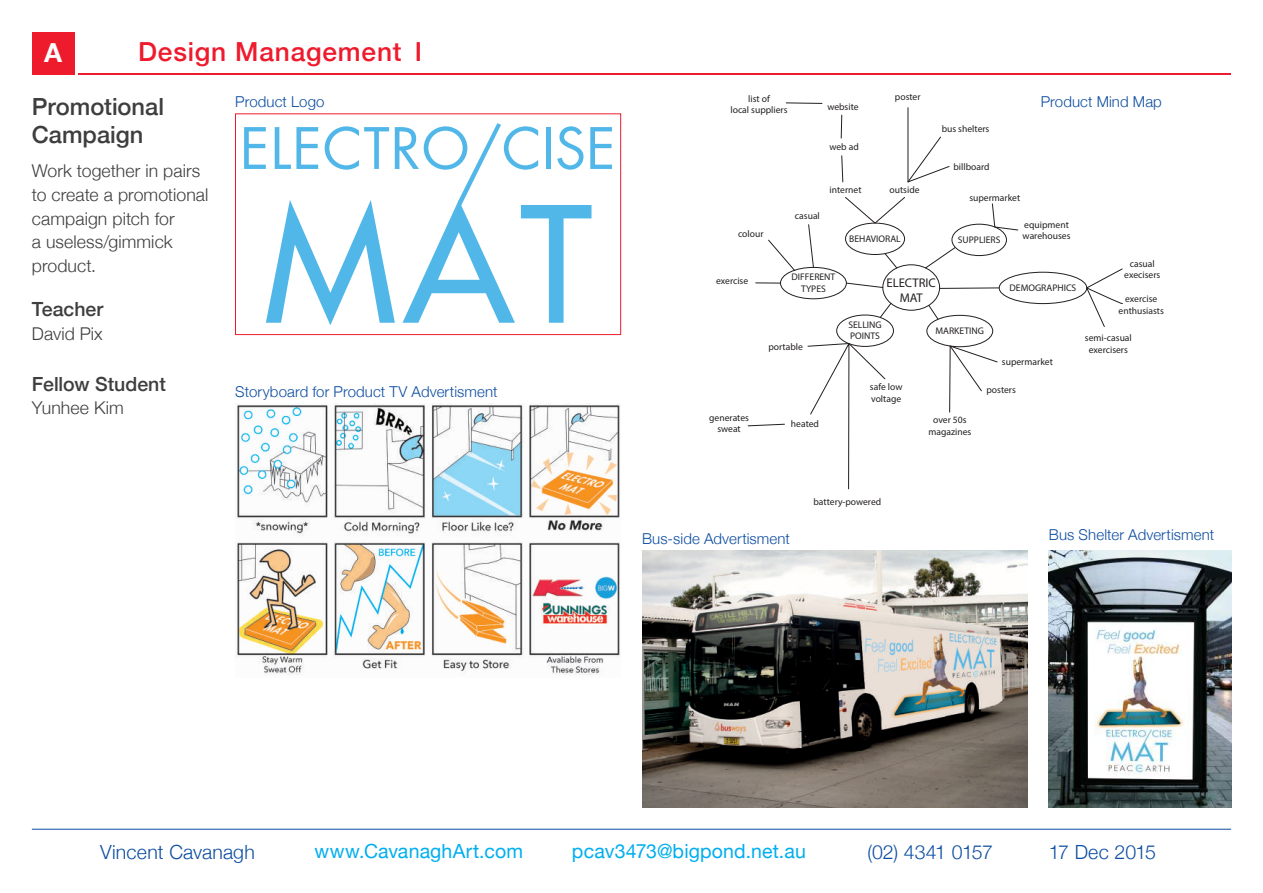
<style>
.page{position:relative;width:1263px;height:893px;background:#fff}
.page>*{position:absolute;margin:0;border:0;box-sizing:border-box;transform-origin:0 0}
.t1{font:500 26.25px "Helvetica Neue";letter-spacing:.03em;color:#ee1b2d}
.t2{font:700 26.25px "Helvetica Neue";color:#fff}
.t3{font:500 23.7px/28.3px "Helvetica Neue";color:#3e3e3f}
.t4{font:19.5px "Helvetica Neue";letter-spacing:.01em;color:#00aeef}
.t5{font:300 19.5px "Helvetica Neue";letter-spacing:-.02em;color:#0d4da1}
.t6{font:500 19.5px "Helvetica Neue";color:#3e3e3f}
.t7{font:300 19.5px "Helvetica Neue";letter-spacing:.005em;color:#0d4da1}
.t8{font:300 17.7px/23.7px "Helvetica Neue";letter-spacing:.005em;color:#3e3e3f}
.t9{font:300 15px "Helvetica Neue";letter-spacing:.01em;color:#0d4da1}
.t10{font:12.6px/15.1px "Myriad Pro";color:#231f20;text-align:center}
.t11{font:9.6px/11.6px "Myriad Pro";color:#231f20;text-align:center}
</style>
<div class="page">
<hr style="left:32px;top:829px;width:1199px;height:1px;background:#0d4da1">
<hr style="left:79px;top:73px;width:1152px;height:1px;background:#ee1b2d">
<div style="left:32px;top:32px;width:42px;height:42px;background:#ee1b2d"></div>
<svg style="left:244px;top:123px;width:368px;height:202px"></svg>
<div style="left:235px;top:114px;width:386px;height:221px;border:1px solid #ee1b2d"></div>
<img style="left:235px;top:404px;width:386px;height:271px">
<img style="left:1049px;top:551px;width:182px;height:257px">
<img style="left:642px;top:551px;width:386px;height:257px">
<div style="left:882px;top:264px;width:58px;height:47px;border:1px solid #231f20;border-radius:50%"></div>
<div style="left:999px;top:272px;width:88px;height:32px;border:1px solid #231f20;border-radius:50%"></div>
<div style="left:836px;top:315px;width:58px;height:32px;border:1px solid #231f20;border-radius:50%"></div>
<div style="left:926px;top:315px;width:67px;height:32px;border:1px solid #231f20;border-radius:50%"></div>
<div style="left:780px;top:267px;width:67px;height:32px;border:1px solid #231f20;border-radius:50%"></div>
<div style="left:845px;top:223px;width:60px;height:32px;border:1px solid #231f20;border-radius:50%"></div>
<div style="left:951px;top:224px;width:56px;height:32px;border:1px solid #231f20;border-radius:50%"></div>
<svg style="left:845px;top:282px;width:39px;height:6px"></svg>
<svg style="left:884px;top:252px;width:14px;height:17px"></svg>
<svg style="left:924px;top:247px;width:32px;height:22px"></svg>
<svg style="left:939px;top:287px;width:61px;height:2px"></svg>
<svg style="left:928px;top:304px;width:11px;height:16px"></svg>
<svg style="left:879px;top:302px;width:13px;height:17px"></svg>
<svg style="left:991px;top:203px;width:28px;height:28px"></svg>
<svg style="left:949px;top:345px;width:49px;height:68px"></svg>
<svg style="left:845px;top:197px;width:60px;height:27px"></svg>
<svg style="left:841px;top:155px;width:3px;height:28px"></svg>
<svg style="left:840px;top:114px;width:2px;height:25px"></svg>
<svg style="left:785px;top:102px;width:38px;height:2px"></svg>
<svg style="left:907px;top:107px;width:43px;height:76px"></svg>
<svg style="left:807px;top:340px;width:79px;height:150px"></svg>
<svg style="left:747px;top:423px;width:38px;height:4px"></svg>
<svg style="left:756px;top:282px;width:24px;height:1px"></svg>
<svg style="left:768px;top:239px;width:28px;height:33px"></svg>
<svg style="left:808px;top:224px;width:6px;height:44px"></svg>
<svg style="left:1086px;top:268px;width:37px;height:59px"></svg>
<h1 class="t2" style="left:44px;top:32px;width:19px">A</h1>
<h1 class="t1" style="left:138px;top:31px;width:285px">Design Management I</h1>
<h2 class="t3" style="left:32px;top:91px;width:134px">Promotional<br>Campaign</h2>
<h3 class="t8" style="left:32px;top:158px;width:178px">Work together in pairs to create a promotional campaign pitch for<br>a useless/gimmick product.</h3>
<h3 class="t6" style="left:32px;top:294px;width:73px">Teacher</h3>
<h3 class="t8" style="left:32px;top:321px;width:72px">David Pix</h3>
<h3 class="t6" style="left:32px;top:368px;width:136px">Fellow Student</h3>
<h3 class="t8" style="left:32px;top:395px;width:93px">Yunhee Kim</h3>
<p class="t11" style="left:895px;top:91px;width:27px">poster</p>
<p class="t11" style="left:730px;top:93px;width:59px">list of<br>local suppliers</p>
<h3 class="t9" style="left:235px;top:89px;width:91px">Product Logo</h3>
<h3 class="t9" style="left:1041px;top:89px;width:123px">Product Mind Map</h3>
<p class="t11" style="left:827px;top:101px;width:33px">website</p>
<h3 class="t9" style="left:235px;top:380px;width:264px">Storyboard for Product TV Advertisment</h3>
<p class="t11" style="left:738px;top:228px;width:27px">colour</p>
<p class="t11" style="left:716px;top:275px;width:34px">exercise</p>
<p class="t11" style="left:795px;top:210px;width:26px">casual</p>
<p class="t11" style="left:829px;top:141px;width:31px">web ad</p>
<p class="t11" style="left:829px;top:184px;width:34px">internet</p>
<p class="t11" style="left:889px;top:184px;width:32px">outside</p>
<p class="t11" style="left:942px;top:122px;width:49px">bus shelters</p>
<p class="t11" style="left:953px;top:160px;width:38px">billboard</p>
<p class="t11" style="left:969px;top:192px;width:52px">supermarket</p>
<p class="t11" style="left:849px;top:232px;width:53px">BEHAVIORAL</p>
<p class="t11" style="left:958px;top:234px;width:44px">SUPPLIERS</p>
<p class="t11" style="left:1023px;top:218px;width:49px;text-align:left">equipment warehouses</p>
<p class="t11" style="left:791px;top:271px;width:45px">DIFFERENT<br>TYPES</p>
<h3 class="t10" style="left:886px;top:275px;width:51px">ELECTRIC<br>MAT</h3>
<p class="t11" style="left:1009px;top:282px;width:68px">DEMOGRAPHICS</p>
<p class="t11" style="left:848px;top:319px;width:35px;text-align:left">SELLING<br>POINTS</p>
<p class="t11" style="left:935px;top:325px;width:50px">MARKETING</p>
<p class="t11" style="left:768px;top:341px;width:36px">portable</p>
<p class="t11" style="left:709px;top:412px;width:41px">generates sweat</p>
<p class="t11" style="left:791px;top:418px;width:30px">heated</p>
<p class="t11" style="left:1002px;top:355px;width:52px">supermarket</p>
<p class="t11" style="left:870px;top:381px;width:34px;text-align:left">safe low voltage</p>
<p class="t11" style="left:986px;top:384px;width:31px">posters</p>
<p class="t11" style="left:928px;top:414px;width:44px">over 50s magazines</p>
<p class="t11" style="left:1124px;top:258px;width:38px">casual execisers</p>
<p class="t11" style="left:1118px;top:293px;width:47px">exercise enthusiasts</p>
<p class="t11" style="left:1085px;top:332px;width:48px">semi-casual exercisers</p>
<p class="t11" style="left:813px;top:495px;width:69px">battery-powered</p>
<h3 class="t9" style="left:642px;top:527px;width:149px">Bus-side Advertisment</h3>
<h3 class="t9" style="left:1049px;top:523px;width:167px">Bus Shelter Advertisment</h3>
<h3 class="t7" style="left:100px;top:836px;width:156px">Vincent Cavanagh</h3>
<h3 class="t4" style="left:314px;top:837px;width:210px">www.CavanaghArt.com</h3>
<h3 class="t4" style="left:572px;top:837px;width:235px">pcav3473@bigpond.net.au</h3>
<h3 class="t5" style="left:867px;top:836px;width:127px">(02) 4341 0157</h3>
<h3 class="t5" style="left:1049px;top:836px;width:109px">17 Dec 2015</h3>
</div>
